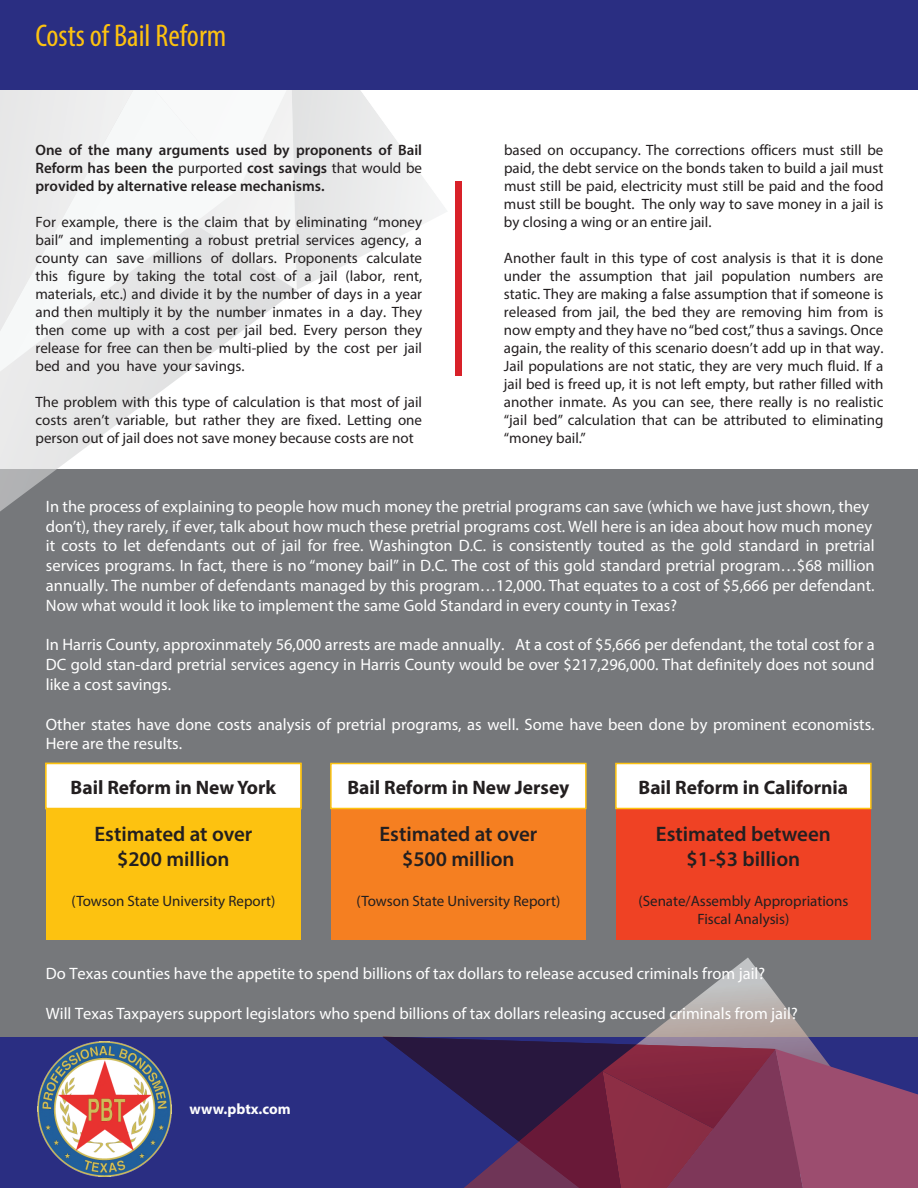
<style>
.page{position:relative;width:918px;height:1188px;background:#fff}
.page>*{position:absolute;margin:0;border:0;box-sizing:border-box;transform-origin:0 0}
.t1{font:condensed 31.5px "Myriad Pro";color:#fdc210}
.t2{font:600 21px/25.2px "Myriad Pro";color:#231f20;text-align:center}
.t3{font:700 19.5px "Myriad Pro";color:#231f20}
.t4{font:16.5px/19.8px "Myriad Pro";color:#fff}
.t5{font:15px/18px "Myriad Pro";color:#231f20;text-align:justify}
.t6{font:600 15px/18px "Myriad Pro";color:#231f20;text-align:justify}
.t7{font:700 15px "Myriad Pro";color:#fdfdfd}
.s1{font-weight:400}
</style>
<div class="page">
<div style="left:0;top:469px;width:918px;height:597px;background:#76787b"></div>
<div style="left:46px;top:764px;width:255px;height:176px;background:#fdc210"></div>
<div style="left:45px;top:763px;width:257px;height:46px;background:#fff;border:2px solid #fdc210"></div>
<div style="left:331px;top:764px;width:255px;height:176px;background:#f57f21"></div>
<div style="left:330px;top:763px;width:257px;height:46px;background:#fff;border:2px solid #fdc210"></div>
<div style="left:616px;top:764px;width:255px;height:176px;background:#ef4224"></div>
<div style="left:615px;top:763px;width:257px;height:46px;background:#fff;border:2px solid #fdc210"></div>
<div style="left:0;top:1038px;width:918px;height:150px;background:#2a2e82"></div>
<svg style="left:0;top:211px;width:296px;height:301px"></svg>
<svg style="left:289px;top:211px;width:158px;height:79px"></svg>
<svg style="left:0;top:211px;width:239px;height:180px"></svg>
<svg style="left:0;top:211px;width:142px;height:167px"></svg>
<svg style="left:0;top:89px;width:448px;height:122px"></svg>
<svg style="left:646px;top:957px;width:272px;height:92px"></svg>
<svg style="left:383px;top:1037px;width:392px;height:40px"></svg>
<svg style="left:435px;top:1049px;width:483px;height:139px;background:#6c3056"></svg>
<img style="left:37px;top:1041px;width:134px;height:136px">
<div style="left:0;top:0;width:918px;height:89px;background:#2a2e82"></div>
<div style="left:35px;top:230px;width:116px;height:156px;background:linear-gradient(to bottom,#f8fafa,#e3e3e3)"></div>
<div style="left:456px;top:182px;width:6px;height:194px;background:#d82129"></div>
<h1 class="t1" style="left:35px;top:16px;width:192px">Costs of Bail Reform</h1>
<p class="t6" style="left:35px;top:141px;width:388px">One of the many arguments used by proponents of Bail Reform has been the <span class="s1">purported</span> cost savings <span class="s1">that would be </span>provided by alternative release mechanisms.</p>
<p class="t5" style="left:35px;top:213px;width:388px">For example, there is the claim that by eliminating “money bail” and implementing a robust pretrial services agency, a county can save millions of dollars. Proponents calculate this figure by taking the total cost of a jail (labor, rent, materials, etc.) and divide it by the number of days in a year and then multiply it by the number inmates in a day. They then come up with a cost per jail bed. Every person they release for free can then be multi-plied by the cost per jail bed and you have your savings.</p>
<p class="t5" style="left:35px;top:393px;width:388px">The problem with this type of calculation is that most of jail costs aren’t variable, but rather they are fixed. Letting one person out of jail does not save money because costs are not</p>
<p class="t5" style="left:504px;top:141px;width:381px">based on occupancy. The corrections officers must still be paid, the debt service on the bonds taken to build a jail must must still be paid, electricity must still be paid and the food must still be bought. The only way to save money in a jail is by closing a wing or an entire jail.</p>
<p class="t5" style="left:504px;top:249px;width:381px">Another fault in this type of cost analysis is that it is done under the assumption that jail population numbers are static. They are making a false assumption that if someone is released from jail, the bed they are removing him from is now empty and they have no “bed cost,” thus a savings. Once again, the reality of this scenario doesn’t add up in that way.<br>Jail populations are not static, they are very much fluid. If a jail bed is freed up, it is not left empty, but rather filled with another inmate. As you can see, there really is no realistic “jail bed” calculation that can be attributed to eliminating “money bail.”</p>
<p class="t4" style="left:46px;top:496px;width:830px">In the process of explaining to people how much money the pretrial programs can save (which we have just shown, they don’t), they rarely, if ever, talk about how much these pretrial programs cost. Well here is an idea about how much money it costs to let defendants out of jail for free. Washington D.C. is consistently touted as the gold standard in pretrial services programs. In fact, there is no “money bail” in D.C. The cost of this gold standard pretrial program…$68 million annually. The number of defendants managed by this program…12,000. That equates to a cost of $5,666 per defendant.<br>Now what would it look like to implement the same Gold Standard in every county in Texas?</p>
<p class="t4" style="left:46px;top:635px;width:830px;text-align:justify">In Harris County, approxinmately 56,000 arrests are made annually. At a cost of $5,666 per defendant, the total cost for a DC gold stan-dard pretrial services agency in Harris County would be over $217,296,000. That definitely does not sound like a cost savings.</p>
<p class="t4" style="left:46px;top:714px;width:830px">Other states have done costs analysis of pretrial programs, as well. Some have been done by prominent economists.<br>Here are the results.</p>
<h3 class="t3" style="left:62px;top:775px;width:224px">Bail Reform in New Jersey</h3>
<h2 class="t2" style="left:128px;top:821px;width:126px;text-align:left;text-indent:-34px">Estimated at over<br>5</h2>
<p class="t5" style="left:71px;top:892px;width:205px">(Towson State University Report)</p>
<h3 class="t3" style="left:71px;top:775px;width:207px">Bail Reform in New York</h3>
<h2 class="t2" style="left:117px;top:846px;width:114px">$200 million</h2>
<h3 class="t3" style="left:347px;top:775px;width:224px">Bail Reform in New Jersey</h3>
<h2 class="t2" style="left:379px;top:821px;width:160px">Estimated at over $500 million</h2>
<p class="t5" style="left:356px;top:892px;width:205px">(Towson State University Report)</p>
<h3 class="t3" style="left:639px;top:775px;width:211px">Bail Reform in California</h3>
<h2 class="t2" style="left:656px;top:821px;width:177px">Estimated between $1-$3 billion</h2>
<p class="t5" style="left:638px;top:892px;width:211px;text-align:center">(Senate/Assembly Appropriations<br>Fiscal Analysis)</p>
<p class="t4" style="left:46px;top:963px;width:721px">Do Texas counties have the appetite to spend billions of tax dollars to release accused criminals from jail?</p>
<p class="t4" style="left:46px;top:1003px;width:753px">Will Texas Taxpayers support legislators who spend billions of tax dollars releasing accused criminals from jail?</p>
<p class="t7" style="left:189px;top:1099px;width:103px">www.pbtx.com</p>
</div>
